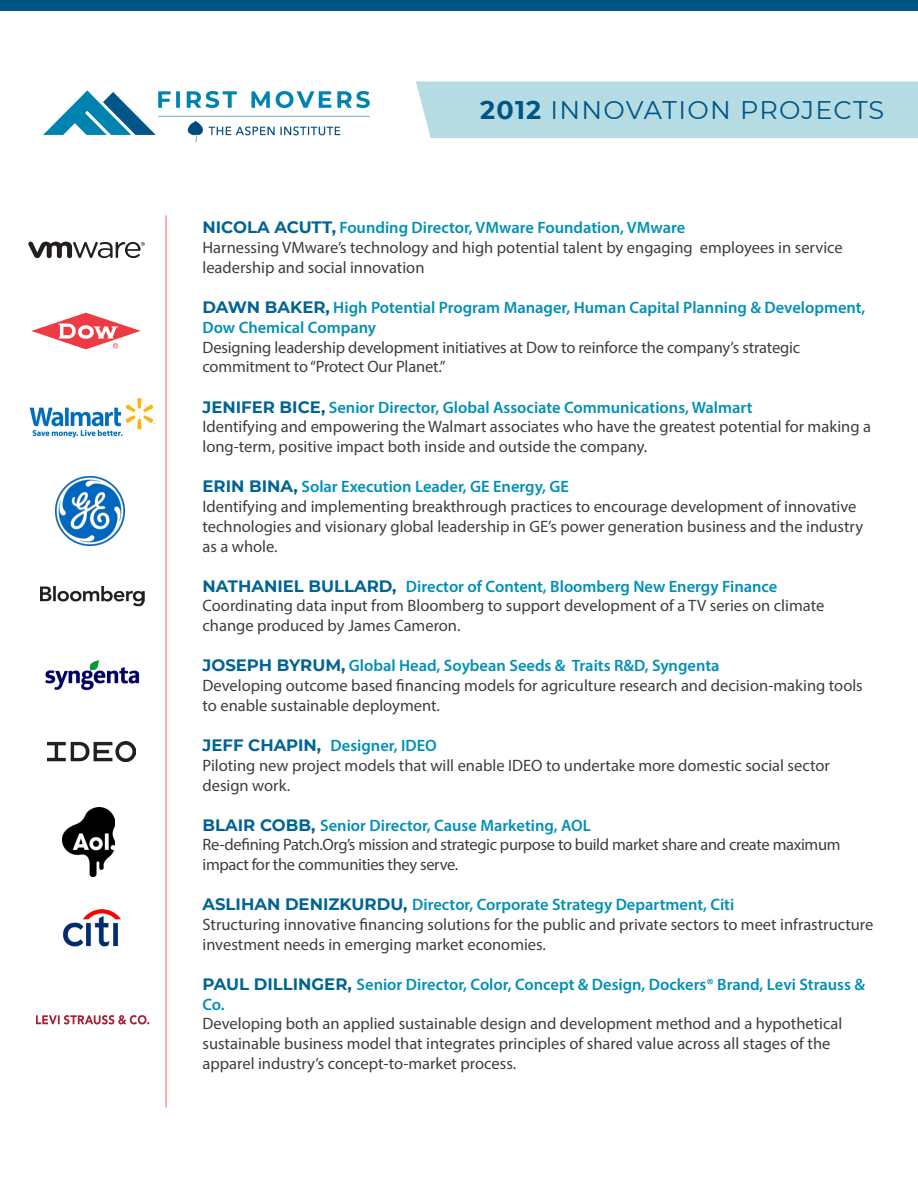
<style>
.page{position:relative;width:918px;height:1188px;background:#fff}
.page>*{position:absolute;margin:0;border:0;box-sizing:border-box;transform-origin:0 0}
.Regular_text{font:25.5px "Montserrat";letter-spacing:.05em;color:#005587}
.Regular_text-2{font:16.5px/19.8px "Myriad Pro";color:#3e3e3f}
.Regular_text-3{font:16.5px/19.8px "Myriad Pro";letter-spacing:-.02em;color:#3e3e3f}
.s1{font-weight:700}
.s2{font-family:"Montserrat";font-weight:700;color:#006493}
.s3{font-weight:600;color:#0090b5}
</style>
<div class="page">
<div style="left:416px;top:81px;width:502px;height:57px;background:#b6dce3"></div>
<div style="left:0;top:0;width:918px;height:11px;background:#005587"></div>
<hr style="left:166px;top:215px;width:1px;height:892px;background:#ff5959">
<svg style="left:28px;top:242px;width:117px;height:16px"></svg>
<img style="left:45px;top:660px;width:95px;height:31px">
<img style="left:62px;top:909px;width:59px;height:38px">
<img style="left:63px;top:807px;width:51px;height:69px">
<img style="left:31px;top:312px;width:110px;height:38px">
<img style="left:56px;top:476px;width:69px;height:69px">
<img style="left:40px;top:586px;width:105px;height:21px">
<img style="left:48px;top:741px;width:88px;height:20px">
<svg style="left:36px;top:1015px;width:113px;height:9px"></svg>
<img style="left:43px;top:90px;width:327px;height:53px">
<img style="left:29px;top:398px;width:127px;height:40px">
<p class="Regular_text" style="left:480px;top:92px;width:406px"><span class="s1">2012</span> INNOVATION PROJECTS</p>
<p class="Regular_text-2" style="left:202px;top:218px;width:642px"><span class="s2">NICOLA ACUTT,</span> <span class="s3">Founding Director, VMware Foundation, VMware<br></span>Harnessing VMware’s technology and high potential talent by engaging employees in service leadership and social innovation</p>
<p class="Regular_text-2" style="left:202px;top:297px;width:664px"><span class="s2">DAWN BAKER,</span> <span class="s3">High Potential Program Manager, Human Capital Planning &amp; Development, Dow Chemical Company<br></span>Designing leadership development initiatives at Dow to reinforce the company’s strategic commitment to “Protect Our Planet.”</p>
<p class="Regular_text-2" style="left:202px;top:397px;width:670px"><span class="s2">JENIFER BICE,</span> <span class="s3">Senior Director, Global Associate Communications, Walmart<br></span>Identifying and empowering the Walmart associates who have the greatest potential for making a long-term, positive impact both inside and outside the company.</p>
<p class="Regular_text-2" style="left:202px;top:476px;width:662px"><span class="s2">ERIN BINA,</span> <span class="s3">Solar Execution Leader, GE Energy, GE<br></span>Identifying and implementing breakthrough practices to encourage development of innovative technologies and visionary global leadership in GE’s power generation business and the industry as a whole.</p>
<p class="Regular_text-2" style="left:202px;top:576px;width:623px"><span class="s2">NATHANIEL BULLARD,</span> <span class="s3">Director of Content, Bloomberg New Energy Finance<br></span>Coordinating data input from Bloomberg to support development of a TV series on climate change produced by James Cameron.</p>
<p class="Regular_text-2" style="left:202px;top:656px;width:662px"><span class="s2">JOSEPH BYRUM,</span> <span class="s3">Global Head, Soybean Seeds &amp; Traits R&amp;D, Syngenta<br></span>Developing outcome based financing models for agriculture research and decision-making tools to enable sustainable deployment.</p>
<p class="Regular_text-2" style="left:202px;top:735px;width:629px"><span class="s2">JEFF CHAPIN,</span> <span class="s3">Designer, IDEO<br></span>Piloting new project models that will enable IDEO to undertake more domestic social sector design work.</p>
<p class="Regular_text-3" style="left:202px;top:815px;width:640px"><span class="s2">BLAIR COBB,</span> <span class="s3">Senior Director, Cause Marketing, AOL<br></span>Re-defining Patch.Org’s mission and strategic purpose to build market share and create maximum impact for the communities they serve.</p>
<p class="Regular_text-2" style="left:202px;top:895px;width:672px"><span class="s2">ASLIHAN DENIZKURDU,</span> <span class="s3">Director, Corporate Strategy Department, Citi<br></span>Structuring innovative financing solutions for the public and private sectors to meet infrastructure investment needs in emerging market economies.</p>
<p class="Regular_text-2" style="left:202px;top:974px;width:664px"><span class="s2">PAUL DILLINGER,</span> <span class="s3">Senior Director, Color, Concept &amp; Design, Dockers® Brand, Levi Strauss &amp; Co.<br></span>Developing both an applied sustainable design and development method and a hypothetical sustainable business model that integrates principles of shared value across all stages of the apparel industry’s concept-to-market process.</p>
</div>
